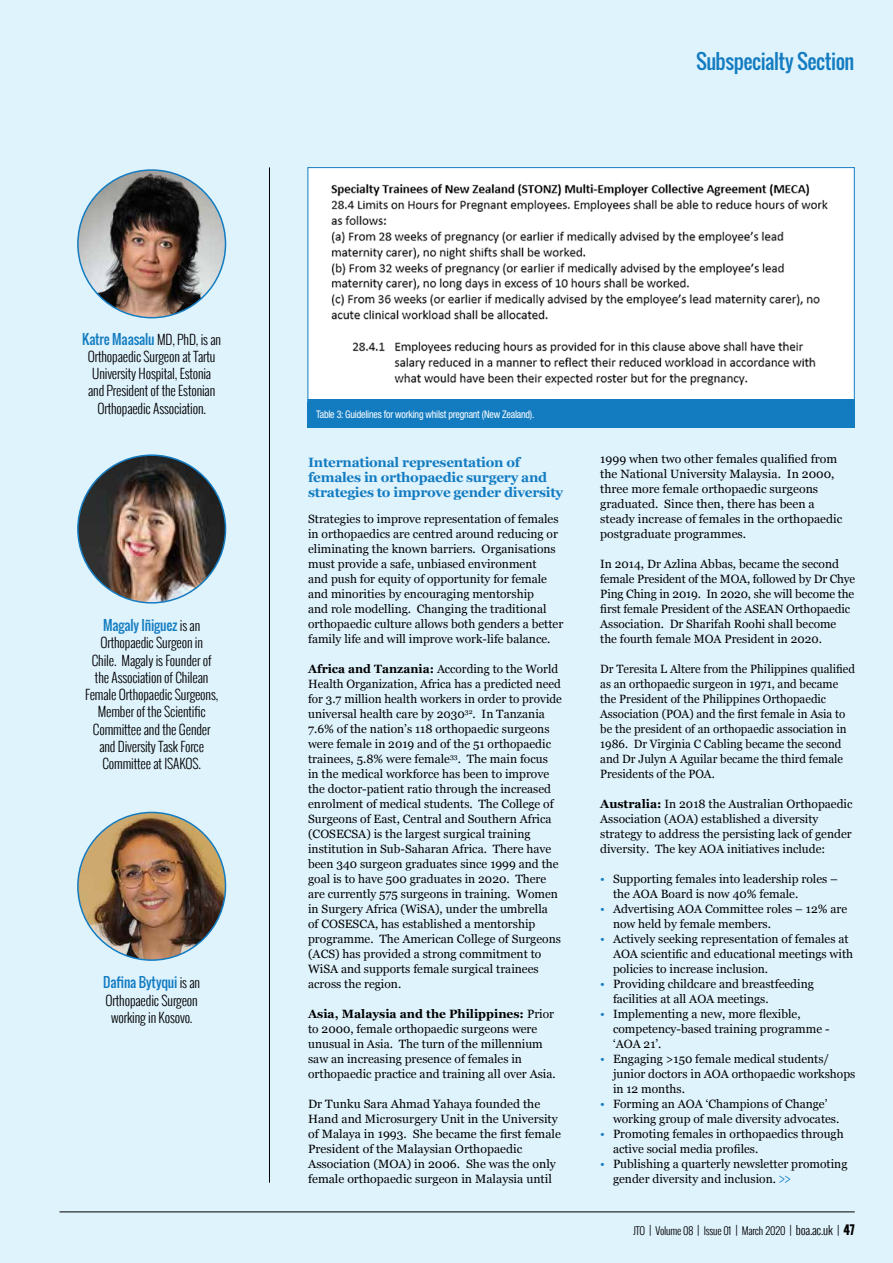
<style>
.page{position:relative;width:893px;height:1263px;background:#dff3fd}
.page>*{position:absolute;margin:0;border:0;box-sizing:border-box;transform-origin:0 0}
.t1{font:20.25px "Oswald";letter-spacing:-.02em;color:#137cc1}
.t2{font:300 13.5px/17.2px "Oswald";letter-spacing:-.01em;color:#000;text-align:center}
.t3{font:700 13.5px/15px "Georgia";letter-spacing:-.02em;color:#137cc1}
.t4{font:12px/15px "Georgia";color:#000}
.t5{font:12px/15px "Georgia";color:#000;scale:.96 1}
.t6{font:condensed 10.5px "Helvetica Neue";letter-spacing:-.02em;color:#fff;scale:.95 1}
.t7{font:300 10.5px "Oswald";letter-spacing:-.02em;color:#000}
.s1{font-weight:400;color:#137cc1}
.s2{font-weight:700}
.s3{color:#137cc1}
.s4{font-family:"Helvetica";font-weight:300;font-size:14.55px;color:#137cc1}
.s5{font-size:12px}
.s6{font-weight:700;font-size:12px}
</style>
<div class="page">
<hr style="left:60px;top:1211px;width:795px;height:1px;background:#000">
<img style="left:78px;top:170px;width:148px;height:148px;border-radius:74px">
<hr style="left:269px;top:167px;width:1px;height:1016px;background:#000">
<img style="left:78px;top:455px;width:148px;height:148px;border-radius:74px">
<img style="left:78px;top:812px;width:148px;height:148px;border-radius:74px">
<div style="left:308px;top:168px;width:546px;height:249px;background:#fff"></div>
<img style="left:331px;top:183px;width:497px;height:203px">
<div style="left:308px;top:402px;width:547px;height:26px;background:#137cc1"></div>
<div style="left:308px;top:399px;width:547px;height:7px;background:#137cc1"></div>
<h1 class="t1" style="left:696px;top:46px;width:160px">Subspecialty Section</h1>
<p class="t2" style="left:82px;top:330px;width:140px"><span class="s1">Katre Maasalu</span> MD, PhD, is an<br>Orthopaedic Surgeon at Tartu<br>University Hospital, Estonia<br>and President of the Estonian<br>Orthopaedic Association.</p>
<p class="t2" style="left:85px;top:617px;width:135px"><span class="s1">Magaly Iñiguez</span> is an<br>Orthopaedic Surgeon in<br>Chile. Magaly is Founder of the Association of Chilean<br>Female Orthopaedic Surgeons,<br>Member of the Scientific<br>Committee and the Gender and Diversity Task Force<br>Committee at ISAKOS.</p>
<p class="t2" style="left:103px;top:974px;width:98px"><span class="s1">Dafina Bytyqui</span> is an<br>Orthopaedic Surgeon working in Kosovo.</p>
<p class="t6" style="left:316px;top:408px;width:231px">Table 3: Guidelines for working whilst pregnant (New Zealand).</p>
<p class="t3" style="left:308px;top:454px;width:257px">International representation of females in orthopaedic surgery and strategies to improve gender diversity</p>
<p class="t4" style="left:308px;top:510px;width:257px">Strategies to improve representation of females in orthopaedics are centred around reducing or eliminating the known barriers. Organisations must provide a safe, unbiased environment<br>and push for equity of opportunity for female and minorities by encouraging mentorship<br>and role modelling. Changing the traditional orthopaedic culture allows both genders a better family life and will improve work-life balance.</p>
<p class="t4" style="left:308px;top:660px;width:255px"><span class="s2">Africa and Tanzania:</span> According to the World Health Organization, Africa has a predicted need for 3.7 million health workers in order to provide universal health care by 2030<sup>32</sup>. In Tanzania 7.6% of the nation’s 118 orthopaedic surgeons were female in 2019 and of the 51 orthopaedic trainees, 5.8% were female<sup>33</sup>. The main focus<br>in the medical workforce has been to improve the doctor-patient ratio through the increased enrolment of medical students. The College of Surgeons of East, Central and Southern Africa (COSECSA) is the largest surgical training institution in Sub-Saharan Africa. There have been 340 surgeon graduates since 1999 and the goal is to have 500 graduates in 2020. There are currently 575 surgeons in training. Women in Surgery Africa (WiSA), under the umbrella<br>of COSESCA, has established a mentorship programme. The American College of Surgeons (ACS) has provided a strong commitment to WiSA and supports female surgical trainees across the region.</p>
<p class="t4" style="left:308px;top:1005px;width:249px"><span class="s2">Asia, Malaysia and the Philippines:</span> Prior to 2000, female orthopaedic surgeons were unusual in Asia. The turn of the millennium saw an increasing presence of females in orthopaedic practice and training all over Asia.</p>
<p class="t4" style="left:308px;top:1095px;width:254px">Dr Tunku Sara Ahmad Yahaya founded the Hand and Microsurgery Unit in the University of Malaya in 1993. She became the first female President of the Malaysian Orthopaedic Association (MOA) in 2006. She was the only female orthopaedic surgeon in Malaysia until</p>
<p class="t4" style="left:600px;top:450px;width:244px">1999 when two other females qualified from the National University Malaysia. In 2000, three more female orthopaedic surgeons graduated. Since then, there has been a steady increase of females in the orthopaedic postgraduate programmes.</p>
<p class="t4" style="left:600px;top:555px;width:257px">In 2014, Dr Azlina Abbas, became the second female President of the MOA, followed by Dr Chye Ping Ching in 2019. In 2020, she will become the first female President of the ASEAN Orthopaedic Association. Dr Sharifah Roohi shall become the fourth female MOA President in 2020.</p>
<p class="t5" style="left:600px;top:660px;width:267px">Dr Teresita L Altere from the Philippines qualified as an orthopaedic surgeon in 1971, and became the President of the Philippines Orthopaedic Association (POA) and the first female in Asia to be the president of an orthopaedic association in 1986. Dr Virginia C Cabling became the second and Dr Julyn A Aguilar became the third female Presidents of the POA.</p>
<p class="t4" style="left:600px;top:795px;width:254px"><span class="s2">Australia:</span> In 2018 the Australian Orthopaedic Association (AOA) established a diversity strategy to address the persisting lack of gender diversity. The key AOA initiatives include:</p>
<p class="t4" style="left:613px;top:870px;width:226px;text-indent:-13px"><span class="s3">•</span> Supporting females into leadership roles – the AOA Board is now 40% female.</p>
<p class="t4" style="left:613px;top:900px;width:236px;text-indent:-13px"><span class="s3">•</span> Advertising AOA Committee roles – 12% are now held by female members.</p>
<p class="t4" style="left:613px;top:930px;width:242px;text-indent:-13px"><span class="s3">•</span> Actively seeking representation of females at<br>AOA scientific and educational meetings with policies to increase inclusion.</p>
<p class="t4" style="left:613px;top:975px;width:202px;text-indent:-13px"><span class="s3">•</span> Providing childcare and breastfeeding facilities at all AOA meetings.</p>
<p class="t4" style="left:613px;top:1005px;width:218px;text-indent:-13px"><span class="s3">•</span> Implementing a new, more flexible, competency-based training programme - ‘AOA 21’.</p>
<p class="t4" style="left:613px;top:1050px;width:244px;text-indent:-13px"><span class="s3">•</span> Engaging &gt;150 female medical students/ junior doctors in AOA orthopaedic workshops in 12 months.</p>
<p class="t4" style="left:613px;top:1095px;width:228px;text-indent:-13px"><span class="s3">•</span> Forming an AOA ‘Champions of Change’ working group of male diversity advocates.</p>
<p class="t4" style="left:613px;top:1125px;width:232px;text-indent:-13px"><span class="s3">•</span> Promoting females in orthopaedics through active social media profiles.</p>
<p class="t4" style="left:613px;top:1155px;width:236px;text-indent:-13px"><span class="s3">•</span> Publishing a quarterly newsletter promoting gender diversity and inclusion. <span class="s4">&gt;&gt;</span></p>
<p class="t7" style="left:633px;top:1223px;width:223px">JTO <span class="s5">|</span> Volume 08 <span class="s5">|</span> Issue 01 <span class="s5">|</span> March 2020 <span class="s5">| boa.ac.uk |</span> <span class="s6">47</span></p>
</div>
